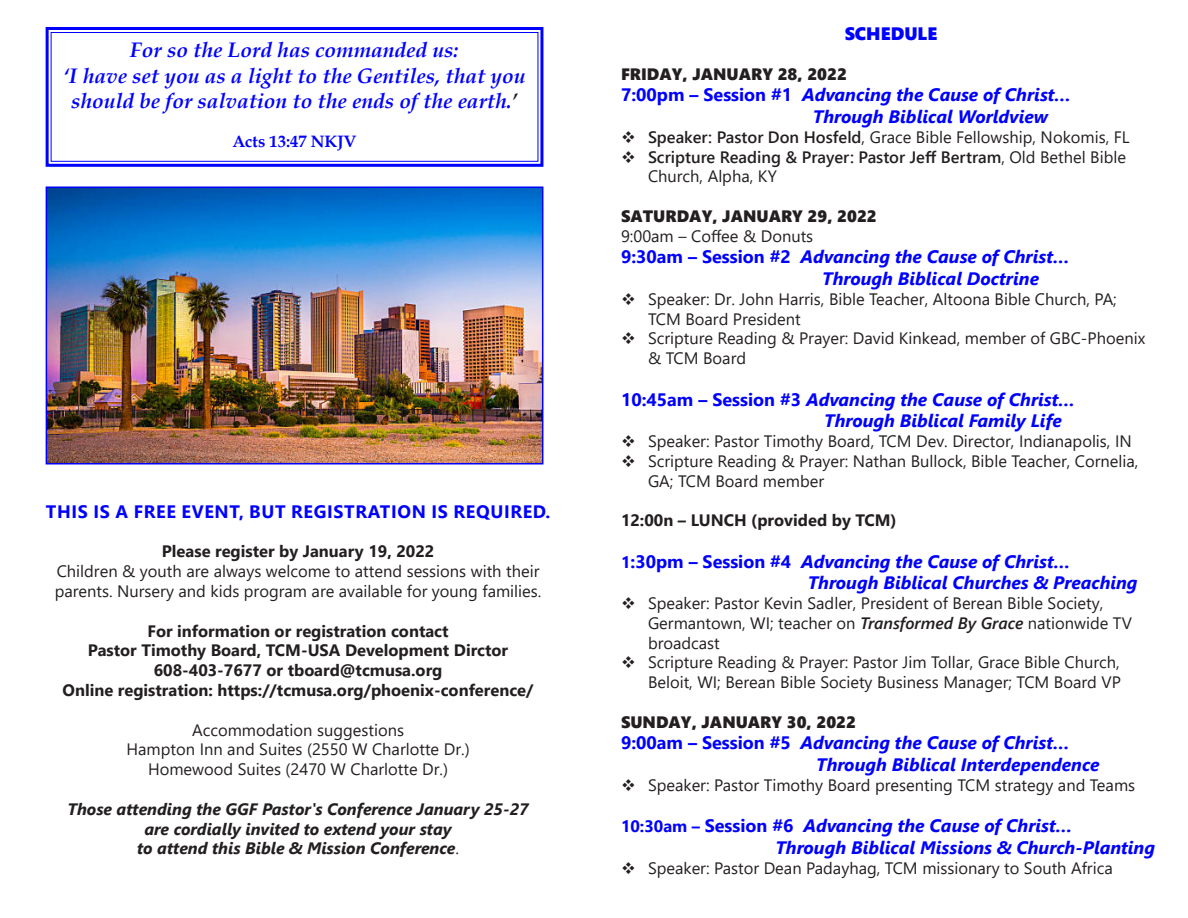
<style>
.page{position:relative;width:1188px;height:918px;background:#fff}
.page>*{position:absolute;margin:0;border:0;box-sizing:border-box;transform-origin:0 0}
.t1{font:italic 700 21px "Book Antiqua";color:#00f}
.t2{font:italic 700 18px "Segoe UI";color:#00f}
.t3{font:700 18px "Segoe UI";letter-spacing:.035em;color:#00f}
.t4{font:18px "Segoe UI Black";color:#00f}
.t5{font:16.5px/19.8px "Segoe UI";color:#231f20}
.t6{font:700 16.5px "Segoe UI";color:#231f20}
.t7{font:italic 700 16.5px "Segoe UI";color:#231f20}
.t8{font:600 16.5px/19.8px "Segoe UI";color:#231f20}
.t9{font:16.5px "Segoe UI Black";color:#231f20}
.t10{font:700 16.5px "Book Antiqua";color:#00f}
.s1{color:#231f20}
.s2{font-weight:400;font-style:normal}
.s3{font-style:normal}
.s4{font-weight:600}
.s5{font-weight:400}
.s6{font-style:normal;font-size:16.5px}
.s7{font-weight:600;font-style:italic}
</style>
<div class="page">
<svg style="left:45px;top:27px;width:499px;height:140px"></svg>
<div style="left:51px;top:32px;width:487px;height:130px;border:1px solid #00f"></div>
<img style="left:49px;top:189px;width:491px;height:273px">
<div style="left:46px;top:186px;width:497px;height:279px;border:2px solid #00f"></div>
<p class="t1" style="left:130px;top:36px;width:330px">For so the Lord has commanded us:</p>
<p class="t1" style="left:63px;top:61px;width:464px">‘I have set you as a light to the Gentiles, that you</p>
<p class="t1" style="left:71px;top:86px;width:448px">should be for salvation to the ends of the earth.<span class="s1">’</span></p>
<p class="t10" style="left:232px;top:130px;width:126px">Acts 13:47 NKJV</p>
<p class="t3" style="left:46px;top:494px;width:506px">THIS IS A FREE EVENT, BUT REGISTRATION IS REQUIRED.</p>
<p class="t6" style="left:162px;top:536px;width:274px">Please register by January 19, 2022</p>
<p class="t5" style="left:55px;top:560px;width:488px">Children &amp; youth are always welcome to attend sessions with their parents. Nursery and kids program are available for young families.</p>
<p class="t6" style="left:147px;top:615px;width:303px">For information or registration contact</p>
<p class="t6" style="left:88px;top:635px;width:422px">Pastor Timothy Board, TCM-USA Development Dirctor</p>
<p class="t6" style="left:154px;top:655px;width:290px">608-403-7677 or tboard@tcmusa.org</p>
<p class="t6" style="left:63px;top:675px;width:472px">Online registration: https://tcmusa.org/phoenix-conference/</p>
<p class="t5" style="left:192px;top:718px;width:213px">Accommodation suggestions</p>
<p class="t5" style="left:127px;top:738px;width:345px">Hampton Inn and Suites (2550 W Charlotte Dr.)</p>
<p class="t5" style="left:148px;top:758px;width:302px">Homewood Suites (2470 W Charlotte Dr.)</p>
<p class="t7" style="left:67px;top:793px;width:463px">Those attending the GGF Pastor's Conference January 25-27</p>
<p class="t7" style="left:144px;top:813px;width:309px">are cordially invited to extend your stay</p>
<p class="t7" style="left:137px;top:833px;width:324px">to attend this Bible &amp; Mission Conference<span class="s2">.</span></p>
<p class="t4" style="left:845px;top:21px;width:94px">SCHEDULE</p>
<p class="t9" style="left:621px;top:62px;width:227px">FRIDAY, JANUARY 28, 2022</p>
<p class="t2" style="left:621px;top:78px;width:452px"><span class="s3">7:00pm – Session #1</span> Advancing the Cause of Christ…</p>
<p class="t2" style="left:813px;top:100px;width:237px">Through Biblical Worldview</p>
<p class="t5" style="left:648px;top:125px;width:483px"><span class="s4">Speaker: Pastor Don Hosfeld</span>, Grace Bible Fellowship, Nokomis, FL</p>
<p class="t8" style="left:648px;top:145px;width:480px">Scripture Reading &amp; Prayer: Pastor Jeff Bertram<span class="s5">, Old Bethel Bible<br>Church, Alpha, KY</span></p>
<p class="t9" style="left:621px;top:204px;width:257px">SATURDAY, JANUARY 29, 2022</p>
<p class="t5" style="left:621px;top:224px;width:194px">9:00am – Coffee &amp; Donuts</p>
<p class="t2" style="left:621px;top:240px;width:450px"><span class="s3">9:30am – Session #2</span> Advancing the Cause of Christ…</p>
<p class="t2" style="left:822px;top:262px;width:218px">Through Biblical Doctrine</p>
<p class="t5" style="left:648px;top:287px;width:470px">Speaker: Dr. John Harris, Bible Teacher, Altoona Bible Church, PA;<br>TCM Board President</p>
<p class="t5" style="left:648px;top:327px;width:499px">Scripture Reading &amp; Prayer: David Kinkead, member of GBC-Phoenix &amp; TCM Board</p>
<p class="t2" style="left:621px;top:382px;width:456px"><span class="s3">10:45am – Session #3</span> Advancing the Cause of Christ…</p>
<p class="t2" style="left:824px;top:404px;width:239px">Through Biblical Family Life</p>
<p class="t5" style="left:648px;top:430px;width:485px">Speaker: Pastor Timothy Board, TCM Dev. Director, Indianapolis, IN</p>
<p class="t5" style="left:648px;top:449px;width:492px">Scripture Reading &amp; Prayer: Nathan Bullock, Bible Teacher, Cornelia,<br>GA; TCM Board member</p>
<p class="t6" style="left:621px;top:505px;width:277px">12:00n – LUNCH (provided by TCM)</p>
<p class="t2" style="left:621px;top:544px;width:451px"><span class="s6">1</span><span class="s3">:30pm – Session #4</span> Advancing the Cause of Christ…</p>
<p class="t2" style="left:808px;top:566px;width:331px">Through Biblical Churches &amp; Preaching</p>
<p class="t5" style="left:648px;top:592px;width:486px">Speaker: Pastor Kevin Sadler, President of Berean Bible Society,<br>Germantown, WI; teacher on <span class="s7">Transformed By Grace</span> nationwide TV broadcast</p>
<p class="t5" style="left:648px;top:651px;width:474px">Scripture Reading &amp; Prayer: Pastor Jim Tollar, Grace Bible Church,<br>Beloit, WI; Berean Bible Society Business Manager; TCM Board VP</p>
<p class="t9" style="left:621px;top:710px;width:237px">SUNDAY, JANUARY 30, 2022</p>
<p class="t2" style="left:621px;top:726px;width:450px"><span class="s3">9:00am – Session #5</span> Advancing the Cause of Christ…</p>
<p class="t2" style="left:816px;top:748px;width:285px">Through Biblical Interdependence</p>
<p class="t5" style="left:648px;top:773px;width:489px">Speaker: Pastor Timothy Board presenting TCM strategy and Teams</p>
<p class="t2" style="left:621px;top:809px;width:453px"><span class="s6">10:30am –</span> <span class="s3">Session #6</span> Advancing the Cause of Christ…</p>
<p class="t2" style="left:775px;top:830px;width:381px">Through Biblical Missions &amp; Church-Planting</p>
<p class="t5" style="left:648px;top:856px;width:466px">Speaker: Pastor Dean Padayhag, TCM missionary to South Africa</p>
</div>
